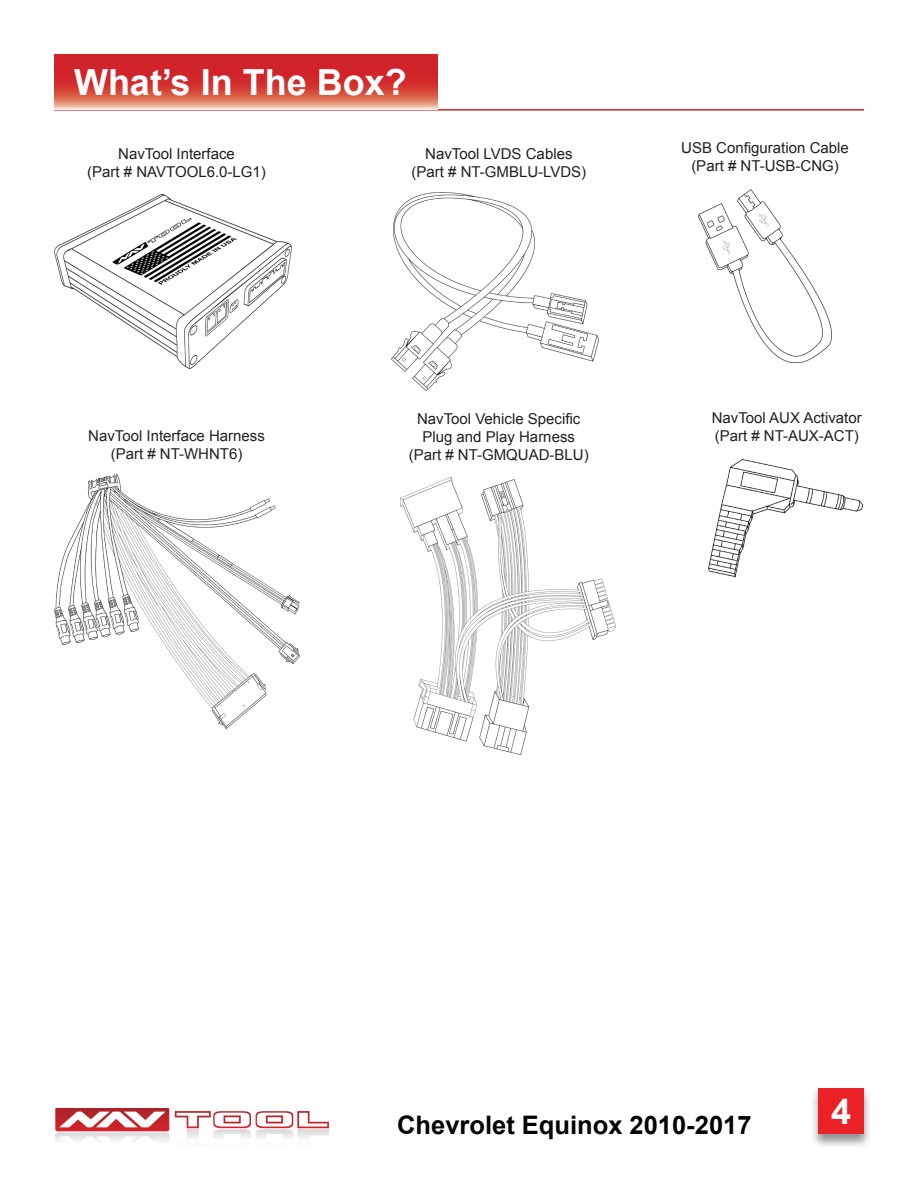
<style>
.page{position:relative;width:918px;height:1188px;background:#fff}
.page>*{position:absolute;margin:0;border:0;box-sizing:border-box;transform-origin:0 0}
.Paragraph_Style_2{font:700 36px "Arial";color:#fff}
.t1{font:700 25.5px "Arial";color:#040503}
.Paragraph_Style_1{font:15px "Arial";color:#231f20}
</style>
<div class="page">
<img style="left:55px;top:1108px;width:275px;height:34px">
<div style="left:810px;top:1087px;width:62px;height:62px;background:#231f20;opacity:.5"></div>
<div style="left:818px;top:1088px;width:46px;height:46px;background:#ea2127"></div>
<hr style="left:54px;top:109px;width:810px;height:2px;background:#d1232a">
<svg style="left:54px;top:54px;width:383px;height:55px"></svg>
<img style="left:54px;top:195px;width:238px;height:174px">
<img style="left:54px;top:474px;width:245px;height:255px">
<img style="left:698px;top:189px;width:134px;height:173px">
<img style="left:400px;top:476px;width:216px;height:278px">
<img style="left:391px;top:193px;width:208px;height:197px">
<img style="left:709px;top:459px;width:153px;height:119px">
<p class="Paragraph_Style_2" style="left:74px;top:58px;width:334px">What’s In The Box?</p>
<p class="Paragraph_Style_1" style="left:118px;top:144px;width:118px">NavTool Interface</p>
<p class="Paragraph_Style_1" style="left:87px;top:162px;width:180px">(Part # NAVTOOL6.0-LG1)</p>
<p class="Paragraph_Style_1" style="left:88px;top:426px;width:178px">NavTool Interface Harness</p>
<p class="Paragraph_Style_1" style="left:111px;top:444px;width:133px">(Part # NT-WHNT6)</p>
<p class="Paragraph_Style_1" style="left:425px;top:144px;width:149px">NavTool LVDS Cables</p>
<p class="Paragraph_Style_1" style="left:412px;top:162px;width:176px">(Part # NT-GMBLU-LVDS)</p>
<p class="Paragraph_Style_1" style="left:417px;top:409px;width:165px">NavTool Vehicle Specific</p>
<p class="Paragraph_Style_1" style="left:422px;top:427px;width:154px">Plug and Play Harness</p>
<p class="Paragraph_Style_1" style="left:409px;top:445px;width:182px">(Part # NT-GMQUAD-BLU)</p>
<p class="Paragraph_Style_1" style="left:681px;top:138px;width:169px">USB Configuration Cable</p>
<p class="Paragraph_Style_1" style="left:691px;top:156px;width:149px">(Part # NT-USB-CNG)</p>
<p class="Paragraph_Style_1" style="left:712px;top:408px;width:152px">NavTool AUX Activator</p>
<p class="Paragraph_Style_1" style="left:715px;top:426px;width:146px">(Part # NT-AUX-ACT)</p>
<h2 class="t1" style="left:397px;top:1108px;width:356px">Chevrolet Equinox 2010-2017</h2>
<h1 class="Paragraph_Style_2" style="left:831px;top:1088px;width:22px">4</h1>
</div>
